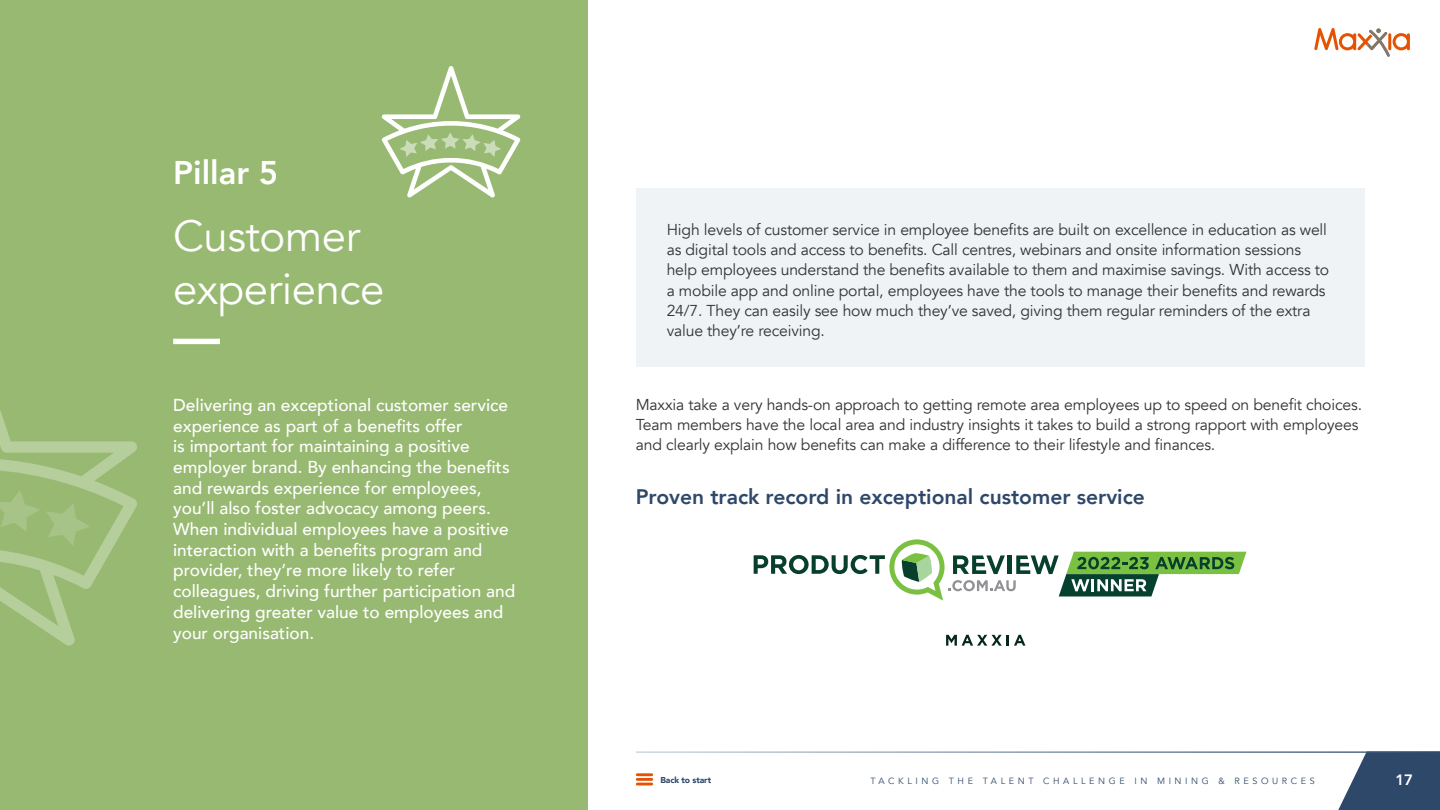
<style>
.page{position:relative;width:1440px;height:810px;background:#fff}
.page>*{position:absolute;margin:0;border:0;box-sizing:border-box;transform-origin:0 0}
.t1{font:43.65px/52.4px "Avenir";letter-spacing:-.01em;color:#fff}
.t2{font:800 32.78px "Avenir";color:#fff}
.t3{font:800 21px "Avenir";color:#2e486a}
.t4{font:500 17.25px/20.7px "Avenir";color:#fff}
.t5{font:15.75px/20.2px "Avenir";letter-spacing:-.01em;color:#333}
.t6{font:800 15px "Avenir";color:#fff}
.t7{font:9px "Avenir";letter-spacing:.4em;color:#2e486a}
.t8{font:900 8.55px "Avenir";letter-spacing:-.01em;color:#2e486a}
</style>
<div class="page">
<svg style="left:1338px;top:753px;width:102px;height:57px;background:#4a617e"></svg>
<svg style="left:1314px;top:28px;width:96px;height:29px"></svg>
<hr style="left:637px;top:773px;width:15px;height:3px;background:#e55302">
<hr style="left:637px;top:778px;width:15px;height:3px;background:#e55302">
<svg style="left:637px;top:783px;width:15px;height:2px"></svg>
<div style="left:0;top:0;width:588px;height:810px;background:#98b972"></div>
<div style="left:173px;top:339px;width:47px;height:5px;background:#fff"></div>
<svg style="left:382px;top:66px;width:138px;height:132px"></svg>
<svg style="left:0;top:410px;width:137px;height:236px"></svg>
<div style="left:636px;top:188px;width:728px;height:179px;background:#eff3f5"></div>
<svg style="left:946px;top:635px;width:79px;height:11px"></svg>
<svg style="left:754px;top:539px;width:493px;height:62px"></svg>
<h2 class="t2" style="left:173px;top:147px;width:107px">Pillar 5</h2>
<h1 class="t1" style="left:173px;top:211px;width:213px">Customer experience</h1>
<p class="t4" style="left:173px;top:394px;width:344px">Delivering an exceptional customer service experience as part of a benefits offer<br>is important for maintaining a positive employer brand. By enhancing the benefits and rewards experience for employees, you’ll also foster advocacy among peers.<br>When individual employees have a positive interaction with a benefits program and provider, they’re more likely to refer colleagues, driving further participation and delivering greater value to employees and your organisation.</p>
<p class="t5" style="left:667px;top:220px;width:664px">High levels of customer service in employee benefits are built on excellence in education as well as digital tools and access to benefits. Call centres, webinars and onsite information sessions help employees understand the benefits available to them and maximise savings. With access to a mobile app and online portal, employees have the tools to manage their benefits and rewards 24/7. They can easily see how much they’ve saved, giving them regular reminders of the extra value they’re receiving.</p>
<p class="t5" style="left:636px;top:395px;width:728px">Maxxia take a very hands-on approach to getting remote area employees up to speed on benefit choices.<br>Team members have the local area and industry insights it takes to build a strong rapport with employees and clearly explain how benefits can make a difference to their lifestyle and finances.</p>
<h3 class="t3" style="left:636px;top:481px;width:511px">Proven track record in exceptional customer service</h3>
<p class="t8" style="left:660px;top:772px;width:52px">Back to start</p>
<p class="t7" style="left:870px;top:775px;width:446px">TACKLING THE TALENT CHALLENGE IN MINING &amp; RESOURCES</p>
<p class="t6" style="left:1395px;top:768px;width:19px">17</p>
</div>
